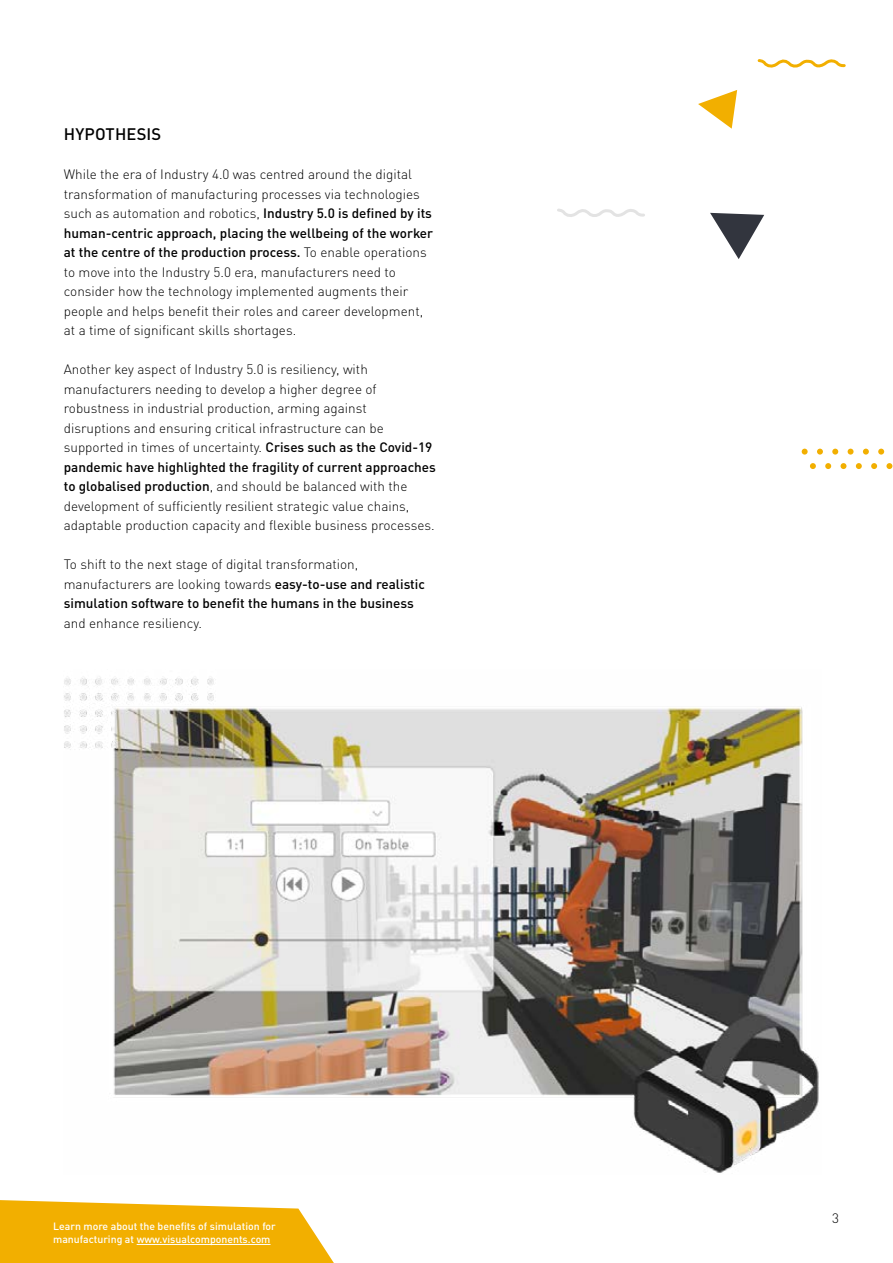
<style>
.page{position:relative;width:893px;height:1263px;background:#fff}
.page>*{position:absolute;margin:0;border:0;box-sizing:border-box;transform-origin:0 0}
.t1{font:500 16.5px "DINOT";letter-spacing:.01em;color:#000}
.t2{font:300 13.5px/19.5px "DINOT";color:#000}
.t3{font:500 10.5px/12.6px "DINOT";color:#fff}
.s1{font-weight:500}
</style>
<div class="page">
<svg style="left:0;top:1200px;width:334px;height:63px;background:#f3b81f"></svg>
<hr style="left:137px;top:1244px;width:133px;height:1px;background:#fff">
<img style="left:64px;top:677px;width:755px;height:496px">
<svg style="left:710px;top:213px;width:54px;height:46px"></svg>
<svg style="left:698px;top:90px;width:39px;height:39px"></svg>
<svg style="left:557px;top:208px;width:88px;height:9px"></svg>
<svg style="left:757px;top:59px;width:89px;height:9px"></svg>
<svg style="left:863px;top:449px;width:6px;height:6px"></svg>
<svg style="left:848px;top:449px;width:5px;height:6px"></svg>
<svg style="left:832px;top:449px;width:6px;height:6px"></svg>
<svg style="left:817px;top:449px;width:6px;height:6px"></svg>
<svg style="left:802px;top:449px;width:6px;height:6px"></svg>
<svg style="left:878px;top:449px;width:6px;height:6px"></svg>
<svg style="left:871px;top:463px;width:6px;height:6px"></svg>
<svg style="left:856px;top:463px;width:6px;height:6px"></svg>
<svg style="left:840px;top:463px;width:6px;height:6px"></svg>
<svg style="left:825px;top:463px;width:6px;height:6px"></svg>
<svg style="left:810px;top:463px;width:6px;height:6px"></svg>
<svg style="left:886px;top:463px;width:6px;height:6px"></svg>
<p class="t1" style="left:64px;top:124px;width:99px">HYPOTHESIS</p>
<p class="t2" style="left:64px;top:164px;width:371px">While the era of Industry 4.0 was centred around the digital transformation of manufacturing processes via technologies such as automation and robotics, <span class="s1">Industry 5.0 is defined by its human-centric approach, placing the wellbeing of the worker at the centre of the production process.</span> To enable operations to move into the Industry 5.0 era, manufacturers need to consider how the technology implemented augments their people and helps benefit their roles and career development, at a time of significant skills shortages.</p>
<p class="t2" style="left:64px;top:359px;width:374px">Another key aspect of Industry 5.0 is resiliency, with manufacturers needing to develop a higher degree of robustness in industrial production, arming against disruptions and ensuring critical infrastructure can be supported in times of uncertainty. <span class="s1">Crises such as the Covid-19 pandemic have highlighted the fragility of current approaches to globalised production</span>, and should be balanced with the development of sufficiently resilient strategic value chains, adaptable production capacity and flexible business processes.</p>
<p class="t2" style="left:64px;top:554px;width:363px">To shift to the next stage of digital transformation, manufacturers are looking towards <span class="s1">easy-to-use and realistic simulation software to benefit the humans in the business</span></p>
<p class="t2" style="left:64px;top:613px;width:140px">and enhance resiliency.</p>
<p class="t3" style="left:53px;top:1220px;width:224px">Learn more about the benefits of simulation for manufacturing at www.visualcomponents.com</p>
<p class="t2" style="left:832px;top:1208px;width:8px">3</p>
</div>
